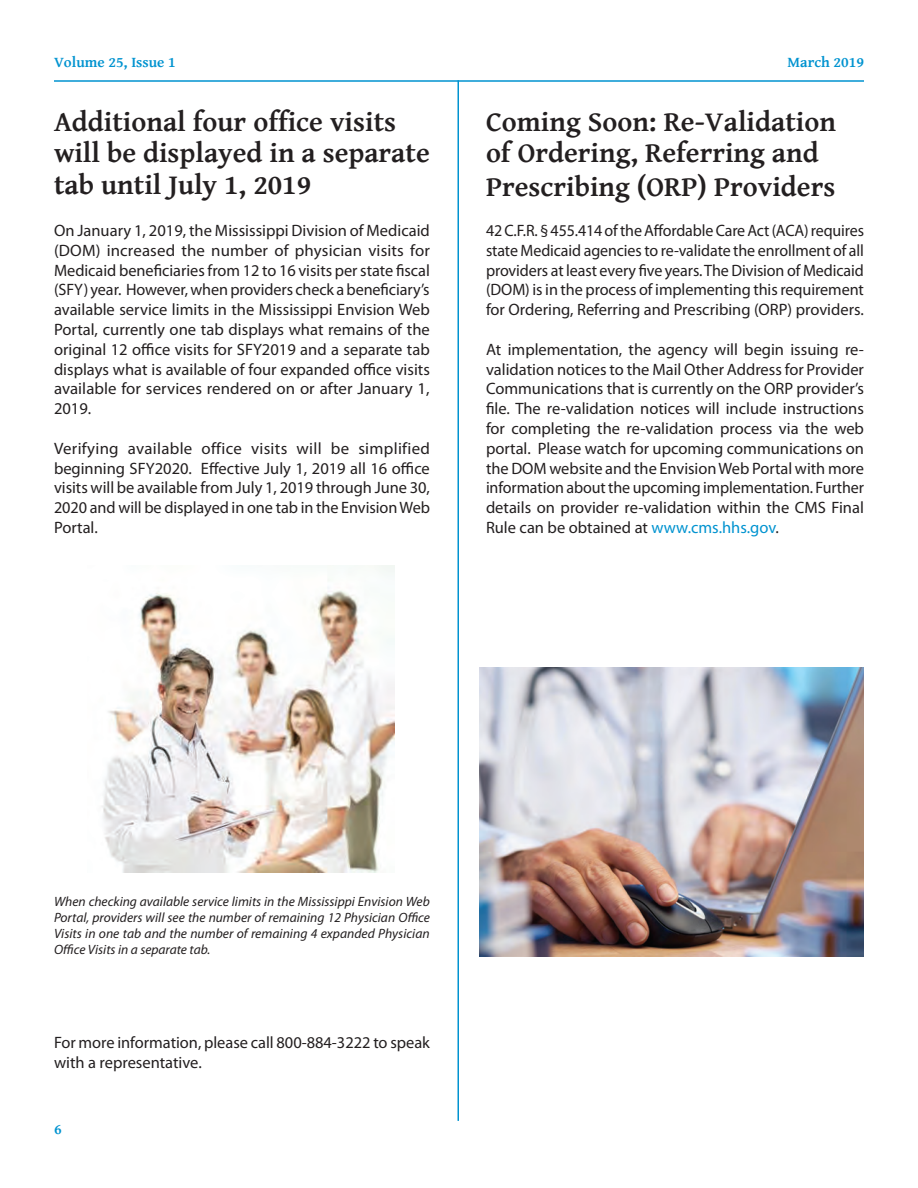
<style>
.page{position:relative;width:918px;height:1188px;background:#fff}
.page>*{position:absolute;margin:0;border:0;box-sizing:border-box;transform-origin:0 0}
.t1{font:700 28.5px/31.5px "Gentium Basic";color:#231f20}
.t2{font:16.5px/19.8px "Myriad Pro";color:#231f20;text-align:justify}
.t3{font:700 15px "Gentium Basic";color:#0093d0}
.t4{font:italic 13.5px/16.2px "Myriad Pro";color:#231f20;text-align:justify}
.s1{color:#0093d0}
</style>
<div class="page">
<hr style="left:54px;top:80px;width:810px;height:2px;background:#0093d0">
<hr style="left:458px;top:80px;width:1px;height:1041px;background:#0093d0">
<img style="left:480px;top:667px;width:384px;height:290px">
<img style="left:102px;top:566px;width:292px;height:306px">
<p class="t3" style="left:54px;top:51px;width:123px">Volume 25, Issue 1</p>
<p class="t3" style="left:788px;top:51px;width:78px">March 2019</p>
<h1 class="t1" style="left:54px;top:105px;width:377px">Additional four office visits will be displayed in a separate tab until July 1, 2019</h1>
<p class="t2" style="left:54px;top:220px;width:377px">On January 1, 2019, the Mississippi Division of Medicaid (DOM) increased the number of physician visits for Medicaid beneficiaries from 12 to 16 visits per state fiscal (SFY) year. However, when providers check a beneficiary’s available service limits in the Mississippi Envision Web Portal, currently one tab displays what remains of the original 12 office visits for SFY2019 and a separate tab displays what is available of four expanded office visits available for services rendered on or after January 1, 2019.</p>
<p class="t2" style="left:54px;top:438px;width:378px">Verifying available office visits will be simplified beginning SFY2020. Effective July 1, 2019 all 16 office visits will be available from July 1, 2019 through June 30, 2020 and will be displayed in one tab in the Envision Web Portal.</p>
<h1 class="t1" style="left:486px;top:105px;width:352px">Coming Soon: Re-Validation of Ordering, Referring and</h1>
<h1 class="t1" style="left:486px;top:170px;width:351px">Prescribing (ORP) Providers</h1>
<p class="t2" style="left:486px;top:220px;width:380px">42 C.F.R. § 455.414 of the Affordable Care Act (ACA) requires state Medicaid agencies to re-validate the enrollment of all providers at least every five years. The Division of Medicaid (DOM) is in the process of implementing this requirement for Ordering, Referring and Prescribing (ORP) providers.</p>
<p class="t2" style="left:486px;top:339px;width:380px">At implementation, the agency will begin issuing re&shy;validation notices to the Mail Other Address for Provider Communications that is currently on the ORP provider’s file. The re-validation notices will include instructions for completing the re-validation process via the web portal. Please watch for upcoming communications on the DOM website and the Envision Web Portal with more information about the upcoming implementation. Further details on provider re-validation within the CMS Final Rule can be obtained at <span class="s1">www.cms.hhs.gov</span>.</p>
<p class="t4" style="left:54px;top:893px;width:377px">When checking available service limits in the Mississippi Envision Web Portal, providers will see the number of remaining 12 Physician Office Visits in one tab and the number of remaining 4 expanded Physician Office Visits in a separate tab.</p>
<p class="t2" style="left:54px;top:1032px;width:377px">For more information, please call 800-884-3222 to speak with a representative.</p>
<p class="t3" style="left:54px;top:1118px;width:9px">6</p>
</div>
